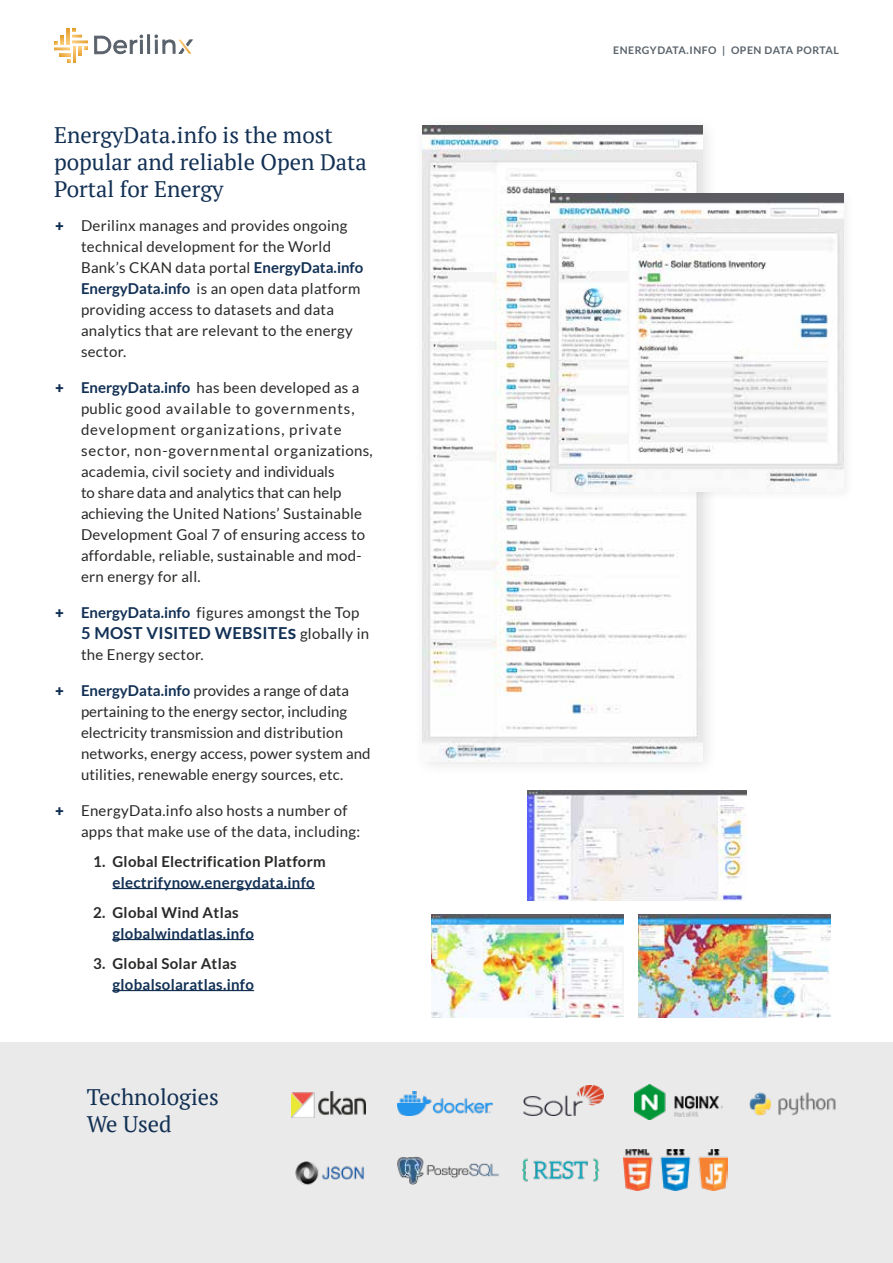
<style>
.page{position:relative;width:893px;height:1263px;background:#fff}
.page>*{position:absolute;margin:0;border:0;box-sizing:border-box;transform-origin:0 0}
.t1{font:22.5px/27px "PT Serif";color:#123054}
.t2{font:700 16.5px "Lato";letter-spacing:.02em;color:#123054}
.t3{font:15px/21px "Lato";letter-spacing:.02em;color:#292928}
.t4{font:700 15px "Lato";letter-spacing:.02em;color:#123054}
.t5{font:700 15px "Lato";letter-spacing:.02em;color:#292928}
.t6{font:700 10.5px "Lato";letter-spacing:.05em;color:#59626a}
.s1{font-family:"Roboto";font-weight:700;color:#123054}
.s2{font-weight:700;color:#123054}
.s3{font-size:19.5px}
.s4{font-weight:400;font-size:15px;color:#292928}
</style>
<div class="page">
<div style="left:0;top:1043px;width:893px;height:220px;background:#eaeaea"></div>
<svg style="left:94px;top:35px;width:99px;height:19px"></svg>
<hr style="left:66px;top:28px;width:3px;height:17px;background:#e49e2c">
<svg style="left:54px;top:29px;width:34px;height:33px"></svg>
<img style="left:634px;top:1084px;width:88px;height:35px">
<img style="left:524px;top:1085px;width:80px;height:30px">
<img style="left:749px;top:1092px;width:87px;height:24px">
<img style="left:291px;top:1092px;width:74px;height:25px">
<img style="left:398px;top:1091px;width:94px;height:25px">
<img style="left:295px;top:1161px;width:69px;height:24px">
<img style="left:397px;top:1156px;width:102px;height:29px">
<img style="left:623px;top:1150px;width:104px;height:40px">
<img style="left:522px;top:1158px;width:78px;height:24px">
<hr style="left:112px;top:888px;width:203px;height:1px;background:#123054">
<hr style="left:112px;top:939px;width:142px;height:1px;background:#123054">
<hr style="left:112px;top:990px;width:142px;height:1px;background:#123054">
<img style="left:431px;top:915px;width:192px;height:102px">
<img style="left:638px;top:915px;width:193px;height:102px">
<img style="left:527px;top:790px;width:220px;height:110px">
<div style="left:413px;top:116px;width:306px;height:661px;background:#fbfbfb"></div>
<img style="left:422px;top:125px;width:281px;height:636px">
<div style="left:545px;top:188px;width:310px;height:314px;background:#000;opacity:.06"></div>
<img style="left:550px;top:194px;width:294px;height:297px">
<h1 class="t1" style="left:54px;top:121px;width:314px">EnergyData.info is the most popular and reliable Open Data<br>Portal for Energy</h1>
<p class="t3" style="left:81px;top:214px;width:284px;text-indent:-26px"><span class="s1">+</span> Derilinx manages and provides ongoing technical development for the World Bank’s CKAN data portal <span class="s2">EnergyData.info EnergyData.info</span> is an open data platform providing access to datasets and data analytics that are relevant to the energy sector.</p>
<p class="t3" style="left:81px;top:376px;width:293px;text-indent:-26px"><span class="s1">+</span> <span class="s2">EnergyData.info</span> has been developed as a public good available to governments, development organizations, private sector, non-governmental organizations, academia, civil society and individuals<br>to share data and analytics that can help achieving the United Nations’ Sustainable Development Goal 7 of ensuring access to affordable, reliable, sustainable and mod&shy;ern energy for all.</p>
<p class="t3" style="left:55px;top:601px;width:305px"><span class="s1">+</span> <span class="s2">EnergyData.info</span> figures amongst the Top</p>
<p class="t2" style="left:81px;top:623px;width:290px">5 MOST VISITED WEBSITE<span class="s3">s</span> <span class="s4">globally in</span></p>
<p class="t3" style="left:81px;top:643px;width:124px">the Energy sector.</p>
<p class="t3" style="left:81px;top:679px;width:291px;text-indent:-26px"><span class="s1">+</span> <span class="s2">EnergyData.info</span> provides a range of data pertaining to the energy sector, including electricity transmission and distribution networks, energy access, power system and utilities, renewable energy sources, etc.</p>
<p class="t3" style="left:81px;top:799px;width:281px;text-indent:-26px"><span class="s1">+</span> EnergyData.info also hosts a number of apps that make use of the data, including:</p>
<p class="t5" style="left:93px;top:852px;width:234px">1. Global Electrification Platform</p>
<p class="t4" style="left:112px;top:873px;width:204px">electrifynow.energydata.info</p>
<p class="t5" style="left:93px;top:903px;width:147px">2. Global Wind Atlas</p>
<p class="t4" style="left:112px;top:924px;width:143px">globalwindatlas.info</p>
<p class="t5" style="left:93px;top:954px;width:145px">3. Global Solar Atlas</p>
<p class="t4" style="left:112px;top:975px;width:143px">globalsolaratlas.info</p>
<h1 class="t1" style="left:87px;top:1083px;width:134px">Technologies<br>We Used</h1>
<p class="t6" style="left:613px;top:44px;width:227px">ENERGYDATA.INFO | OPEN DATA PORTAL</p>
</div>
